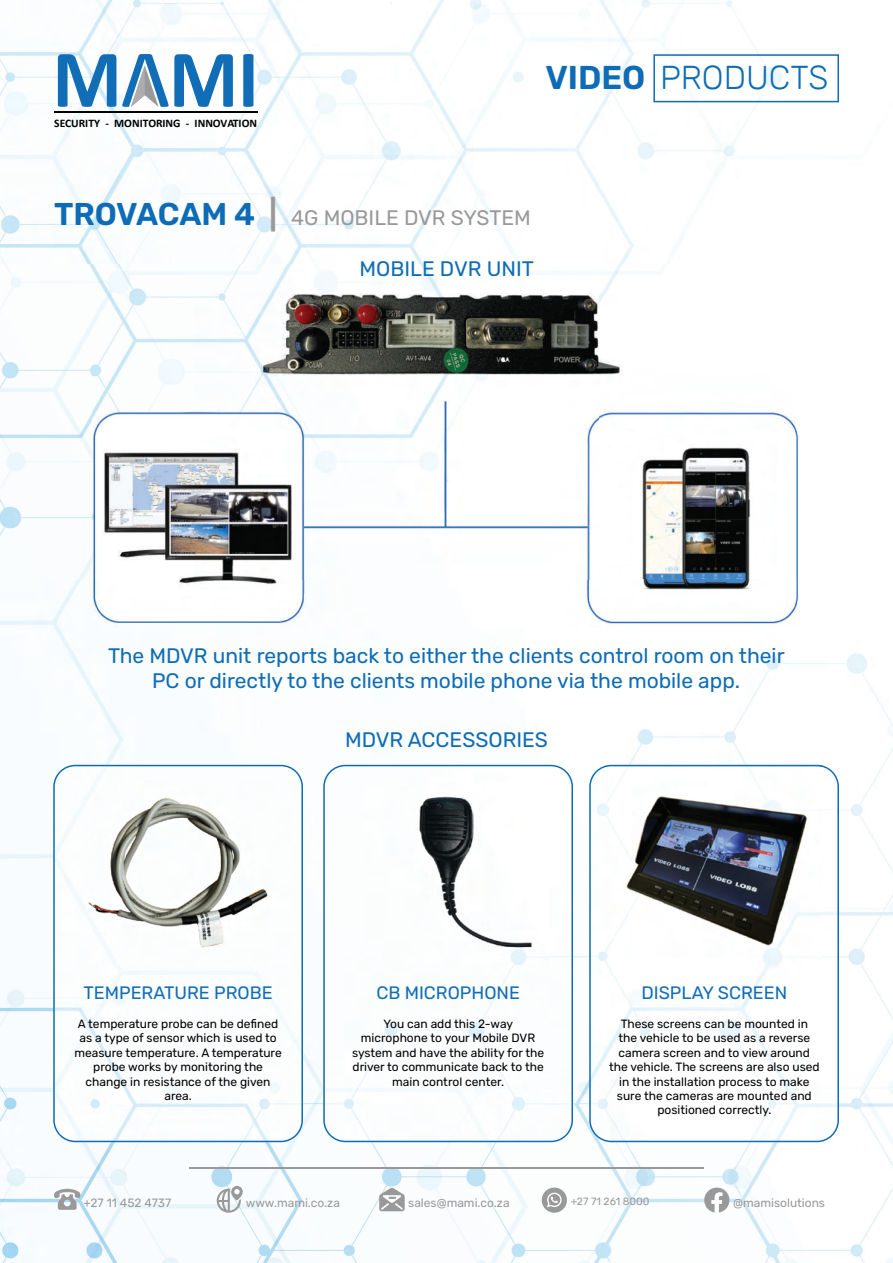
<style>
.page{position:relative;width:893px;height:1263px;background:#fff}
.page>*{position:absolute;margin:0;border:0;box-sizing:border-box;transform-origin:0 0}
.t1{font:300 33px "Rubik";color:#0e6cb6}
.t2{font:21px/25.2px "Rubik";color:#0e6cb6;text-align:center}
.t3{font:21px "Rubik";color:#999}
.t4{font:18px "Rubik";color:#126db7}
.t5{font:12px/14.4px "Rubik";color:#000;text-align:center}
.t6{font:12px "Rubik";color:#999}
.t7{font:700 11.55px "Calibri";color:#000}
.t8{font:10.5px "Rubik";color:#999}
.s1{font-weight:600}
.s2{font-weight:600;font-size:31.5px;color:#0e6cb6}
.s3{font-weight:600;font-size:31.5px}
</style>
<div class="page">
<img style="left:0;top:0;width:839px;height:263px">
<img style="left:788px;top:653px;width:105px;height:610px">
<img style="left:0;top:263px;width:624px;height:47px">
<img style="left:263px;top:657px;width:525px;height:108px">
<img style="left:53px;top:1105px;width:735px;height:158px">
<img style="left:573px;top:956px;width:16px;height:149px">
<img style="left:303px;top:1051px;width:20px;height:54px">
<img style="left:0;top:579px;width:263px;height:186px">
<img style="left:0;top:319px;width:93px;height:260px">
<img style="left:0;top:854px;width:53px;height:409px">
<svg style="left:53px;top:765px;width:250px;height:377px"></svg>
<svg style="left:653px;top:54px;width:186px;height:48px"></svg>
<svg style="left:58px;top:54px;width:58px;height:53px"></svg>
<svg style="left:243px;top:54px;width:11px;height:53px"></svg>
<hr style="left:54px;top:112px;width:203px;height:1px;background:#000">
<svg style="left:122px;top:54px;width:111px;height:53px"></svg>
<svg style="left:54px;top:1189px;width:27px;height:21px"></svg>
<svg style="left:217px;top:1186px;width:26px;height:27px"></svg>
<svg style="left:379px;top:1187px;width:26px;height:24px"></svg>
<div style="left:542px;top:1187px;width:25px;height:26px;background:#999;border-radius:50%"></div>
<svg style="left:547px;top:1192px;width:15px;height:15px"></svg>
<svg style="left:704px;top:1187px;width:25px;height:26px"></svg>
<hr style="left:189px;top:1167px;width:515px;height:1px;background:#999">
<img style="left:93px;top:294px;width:705px;height:333px">
<img style="left:61px;top:780px;width:234px;height:185px">
<svg style="left:323px;top:765px;width:250px;height:377px"></svg>
<svg style="left:589px;top:765px;width:250px;height:377px"></svg>
<img style="left:363px;top:777px;width:186px;height:187px">
<img style="left:611px;top:765px;width:211px;height:211px">
<p class="t7" style="left:54px;top:115px;width:204px">SECURITY - MONITORING - INNOVATION</p>
<h1 class="t1" style="left:545px;top:60px;width:285px"><span class="s1">VIDEO</span> PRODUCTS</h1>
<h2 class="t3" style="left:54px;top:206px;width:478px"><span class="s2">TROVACAM 4</span> <span class="s3">|</span> 4G MOBILE DVR SYSTEM</h2>
<h2 class="t2" style="left:360px;top:257px;width:176px">MOBILE DVR UNIT</h2>
<h2 class="t2" style="left:108px;top:644px;width:678px">The MDVR unit reports back to either the clients control room on their<br>PC or directly to the clients mobile phone via the mobile app.</h2>
<h2 class="t2" style="left:345px;top:728px;width:204px">MDVR ACCESSORIES</h2>
<h3 class="t4" style="left:84px;top:983px;width:191px">TEMPERATURE PROBE</h3>
<p class="t5" style="left:74px;top:1017px;width:209px">A temperature probe can be defined as a type of sensor which is used to measure temperature. A temperature probe works by monitoring the change in resistance of the given area.</p>
<h3 class="t4" style="left:376px;top:983px;width:145px">CB MICROPHONE</h3>
<p class="t5" style="left:352px;top:1017px;width:194px">You can add this 2-way microphone to your Mobile DVR system and have the ability for the driver to communicate back to the main control center.</p>
<h3 class="t4" style="left:641px;top:983px;width:147px">DISPLAY SCREEN</h3>
<p class="t5" style="left:609px;top:1017px;width:212px">These screens can be mounted in<br>the vehicle to be used as a reverse camera screen and to view around the vehicle. The screens are also used in the installation process to make sure the cameras are mounted and positioned correctly.</p>
<p class="t6" style="left:83px;top:1196px;width:89px">+27 11 452 4737</p>
<p class="t6" style="left:246px;top:1196px;width:96px">www.mami.co.za</p>
<p class="t6" style="left:408px;top:1196px;width:103px">sales@mami.co.za</p>
<p class="t8" style="left:571px;top:1196px;width:80px">+27 71 261 8000</p>
<p class="t6" style="left:733px;top:1196px;width:93px">@mamisolutions</p>
</div>
